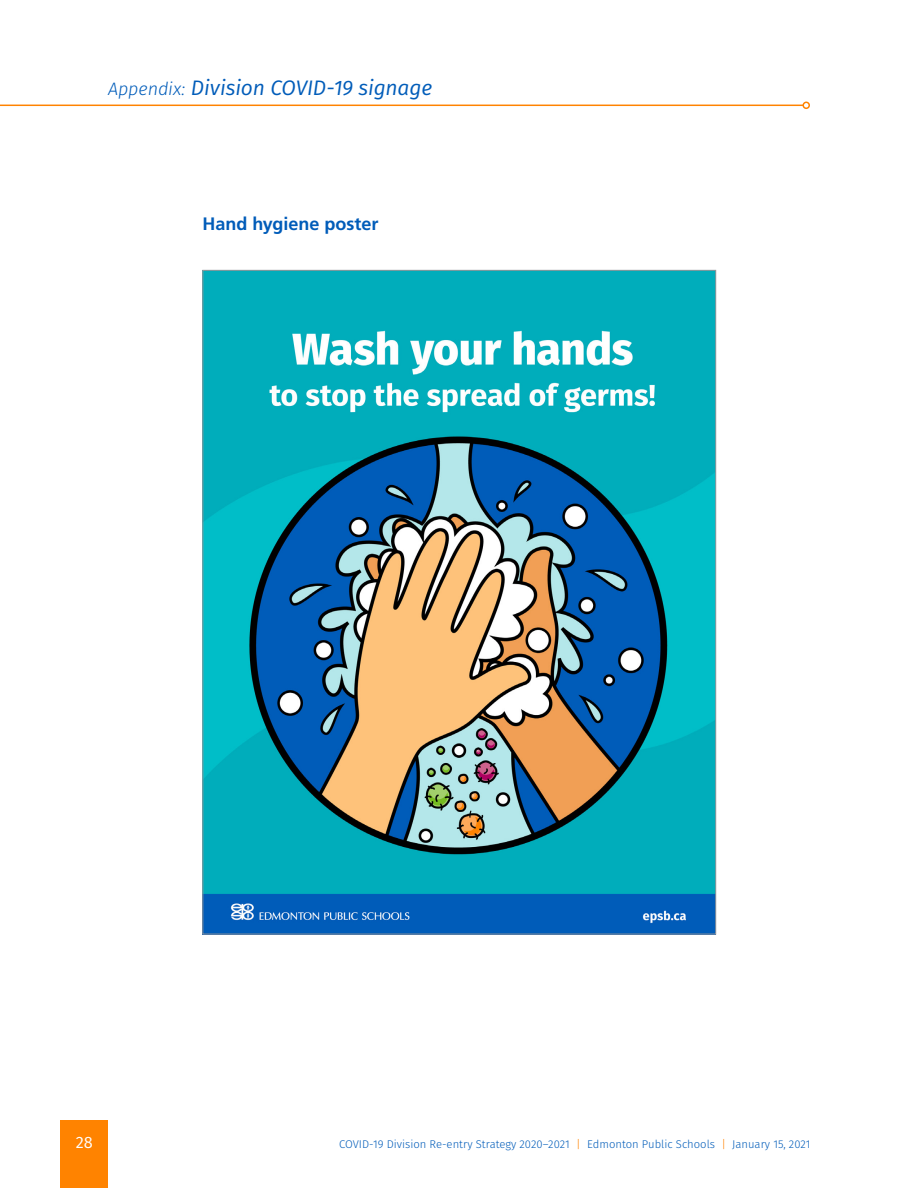
<style>
.page{position:relative;width:918px;height:1188px;background:#fff}
.page>*{position:absolute;margin:0;border:0;box-sizing:border-box;transform-origin:0 0}
.t1{font:italic 21px "Fira Sans";letter-spacing:-.01em;color:#005cb9}
.t2{font:700 18px "Frutiger LT Std";color:#005cb9}
.t3{font:16.5px "Fira Sans";color:#fff}
.t4{font:300 11.25px "Fira Sans";color:#005cb9}
.s1{font-weight:300;font-size:18px}
.s2{color:#ff8300}
</style>
<div class="page">
<div style="left:61px;top:1120px;width:47px;height:68px;background:#ff8300"></div>
<hr style="left:0;top:105px;width:803px;height:1px;background:#ff8300">
<div style="left:802px;top:102px;width:8px;height:7px;border:2px solid #ff8300;border-radius:50%"></div>
<img style="left:204px;top:272px;width:510px;height:660px">
<h1 class="t1" style="left:108px;top:72px;width:326px"><span class="s1">Appendix:</span> Division COVID-19 signage</h1>
<h2 class="t2" style="left:202px;top:213px;width:177px">Hand hygiene poster</h2>
<h3 class="t3" style="left:76px;top:1129px;width:19px">28</h3>
<p class="t4" style="left:339px;top:1136px;width:473px">COVID-19 Division Re-entry Strategy 2020–2021 <span class="s2">|</span> Edmonton Public Schools <span class="s2">|</span> January 15, 2021</p>
</div>
